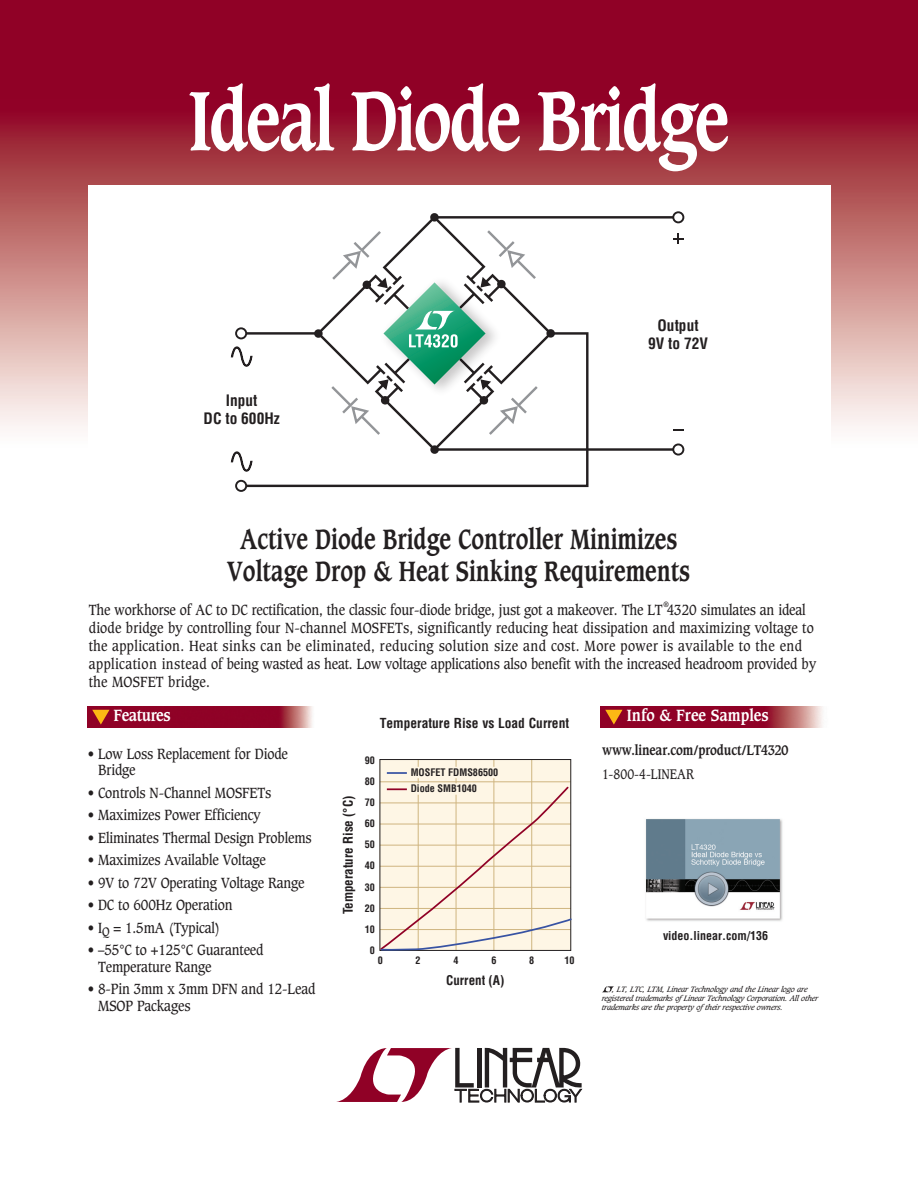
<style>
.page{position:relative;width:918px;height:1188px;background:#fff}
.page>*{position:absolute;margin:0;border:0;box-sizing:border-box;transform-origin:0 0}
.t1{font:700 81px "Caxton";letter-spacing:-.04em;color:#fff;scale:.8 1}
.t2{font:700 27px "Caxton";color:#231f20;scale:.8 1}
.t3{font:700 15.75px "Caxton";color:#fff;scale:.9 1}
.t4{font:700 15.75px "Caxton";letter-spacing:-.03em;color:#fff;scale:.9 1}
.t5{font:700 condensed 15.45px/18px "Helvetica";color:#231f20;text-align:center}
.t6{font:14.25px "Caxton";letter-spacing:-.01em;color:#231f20;scale:.9 1}
.t7{font:14.25px/18px "Caxton";letter-spacing:.01em;color:#231f20;scale:.9 1}
.t8{font:700 13.5px "Caxton";letter-spacing:-.01em;color:#231f20;scale:.86 1}
.t9{font:700 condensed 13.5px "Helvetica";color:#231f20}
.t10{font:13.5px "Caxton";color:#231f20;scale:.86 1}
.t11{font:700 condensed 13.05px "Helvetica";color:#231f20}
.t12{font:700 condensed 12px "Helvetica";color:#231f20}
.t13{font:700 condensed 10.2px/21.1px "Helvetica";color:#231f20;text-align:center}
.t14{font:italic 7.5px/9px "Caxton";letter-spacing:-.025em;color:#231f20}
.t15{font:7.5px "Caxton";color:#231f20;scale:.9 1}
</style>
<div class="page">
<img style="left:0;top:0;width:918px;height:428px">
<div style="left:88px;top:185px;width:742px;height:400px;background:#fff"></div>
<hr style="left:437px;top:216px;width:236px;height:3px;background:#231f20">
<div style="left:672px;top:211px;width:12px;height:12px;border:2px solid #231f20;border-radius:50%"></div>
<hr style="left:437px;top:448px;width:236px;height:3px;background:#231f20">
<svg style="left:244px;top:332px;width:346px;height:156px"></svg>
<div style="left:672px;top:444px;width:12px;height:12px;border:2px solid #231f20;border-radius:50%"></div>
<svg style="left:314px;top:213px;width:241px;height:241px"></svg>
<div style="left:235px;top:480px;width:12px;height:12px;border:2px solid #231f20;border-radius:50%"></div>
<hr style="left:246px;top:332px;width:71px;height:3px;background:#231f20">
<div style="left:235px;top:327px;width:12px;height:12px;border:2px solid #231f20;border-radius:50%"></div>
<svg style="left:673px;top:233px;width:10px;height:11px"></svg>
<svg style="left:673px;top:429px;width:10px;height:2px"></svg>
<svg style="left:230px;top:451px;width:24px;height:21px"></svg>
<svg style="left:230px;top:346px;width:24px;height:22px"></svg>
<img style="left:601px;top:706px;width:222px;height:21px">
<svg style="left:605px;top:710px;width:18px;height:15px"></svg>
<svg style="left:336px;top:1047px;width:247px;height:56px"></svg>
<svg style="left:602px;top:986px;width:12px;height:6px"></svg>
<img style="left:88px;top:706px;width:224px;height:21px">
<svg style="left:92px;top:710px;width:18px;height:15px"></svg>
<img style="left:645px;top:819px;width:138px;height:102px">
<div style="left:380px;top:760px;width:191px;height:190px;background:#fef6e5"></div>
<hr style="left:531px;top:760px;width:1px;height:190px;background:#cfb580">
<hr style="left:494px;top:760px;width:1px;height:190px;background:#cfb580">
<hr style="left:418px;top:760px;width:1px;height:190px;background:#cfb580">
<hr style="left:456px;top:760px;width:1px;height:190px;background:#cfb580">
<svg style="left:379px;top:767px;width:193px;height:184px"></svg>
<p class="t1" style="left:189px;top:71px;width:677px">Ideal Diode Bridge</p>
<p class="t5" style="left:204px;top:391px;width:78px">Input<br>DC to 600Hz</p>
<p class="t5" style="left:648px;top:316px;width:61px">Output<br>9V to 72V</p>
<p class="t2" style="left:240px;top:523px;width:548px">Active Diode Bridge Controller Minimizes</p>
<p class="t2" style="left:227px;top:554px;width:580px">Voltage Drop &amp; Heat Sinking Requirements</p>
<p class="t15" style="left:664px;top:600px;width:8px">®</p>
<p class="t7" style="left:89px;top:619px;width:810px">diode bridge by controlling four N-channel MOSFETs, significantly reducing heat dissipation and maximizing voltage to the application. Heat sinks can be eliminated, reducing solution size and cost. More power is available to the end application instead of being wasted as heat. Low voltage applications also benefit with the increased headroom provided by the MOSFET bridge.</p>
<p class="t6" style="left:89px;top:601px;width:798px">The workhorse of AC to DC rectification, the classic four-diode bridge, just got a makeover. The LT 4320 simulates an ideal</p>
<p class="t4" style="left:113px;top:706px;width:65px">Features</p>
<p class="t6" style="left:88px;top:745px;width:224px">• Low Loss Replacement for Diode</p>
<p class="t6" style="left:98px;top:762px;width:43px">Bridge</p>
<p class="t6" style="left:88px;top:784px;width:206px">• Controls N-Channel MOSFETs</p>
<p class="t6" style="left:88px;top:807px;width:194px">• Maximizes Power Efficiency</p>
<p class="t6" style="left:88px;top:829px;width:251px">• Eliminates Thermal Design Problems</p>
<p class="t6" style="left:88px;top:852px;width:200px">• Maximizes Available Voltage</p>
<p class="t6" style="left:88px;top:874px;width:243px">• 9V to 72V Operating Voltage Range</p>
<p class="t6" style="left:88px;top:897px;width:162px">• DC to 600Hz Operation</p>
<p class="t6" style="left:88px;top:919px;width:149px">• I<sub>Q</sub> = 1.5mA (Typical)</p>
<p class="t6" style="left:88px;top:942px;width:197px">• –55°C to +125°C Guaranteed</p>
<p class="t6" style="left:98px;top:958px;width:128px">Temperature Range</p>
<p class="t6" style="left:88px;top:981px;width:255px">• 8-Pin 3mm x 3mm DFN and 12-Lead</p>
<p class="t6" style="left:98px;top:997px;width:104px">MSOP Packages</p>
<p class="t9" style="left:380px;top:715px;width:191px">Temperature Rise vs Load Current</p>
<p class="t11" style="left:340px;top:914px;width:120px;rotate:-90deg">Temperature Rise (°C)</p>
<p class="t13" style="left:365px;top:749px;width:12px">90<br>80<br>70<br>60<br>50<br>40<br>30<br>20<br>10<br>0</p>
<p class="t13" style="left:378px;top:950px;width:7px">0</p>
<p class="t13" style="left:411px;top:765px;width:89px;line-height:15.9px;text-align:left">MOSFET FDMS86500<br>Diode SMB1040</p>
<p class="t13" style="left:416px;top:950px;width:7px">2</p>
<p class="t13" style="left:453px;top:950px;width:7px">4</p>
<p class="t13" style="left:491px;top:950px;width:7px">6</p>
<p class="t13" style="left:529px;top:950px;width:7px">8</p>
<p class="t13" style="left:565px;top:950px;width:12px">10</p>
<p class="t11" style="left:446px;top:972px;width:60px">Current (A)</p>
<p class="t3" style="left:627px;top:706px;width:159px">Info &amp; Free Samples</p>
<p class="t8" style="left:602px;top:742px;width:218px">www.linear.com/product/LT4320</p>
<p class="t10" style="left:602px;top:766px;width:108px">1-800-4-LINEAR</p>
<p class="t12" style="left:663px;top:928px;width:107px">video.linear.com/136</p>
<p class="t14" style="left:612px;top:985px;width:197px">, LT, LTC, LTM, Linear Technology and the Linear logo are</p>
<p class="t14" style="left:602px;top:994px;width:218px">registered trademarks ofLinear Technology Corporation. All other trademarks are the property oftheir respective owners.</p>
</div>
